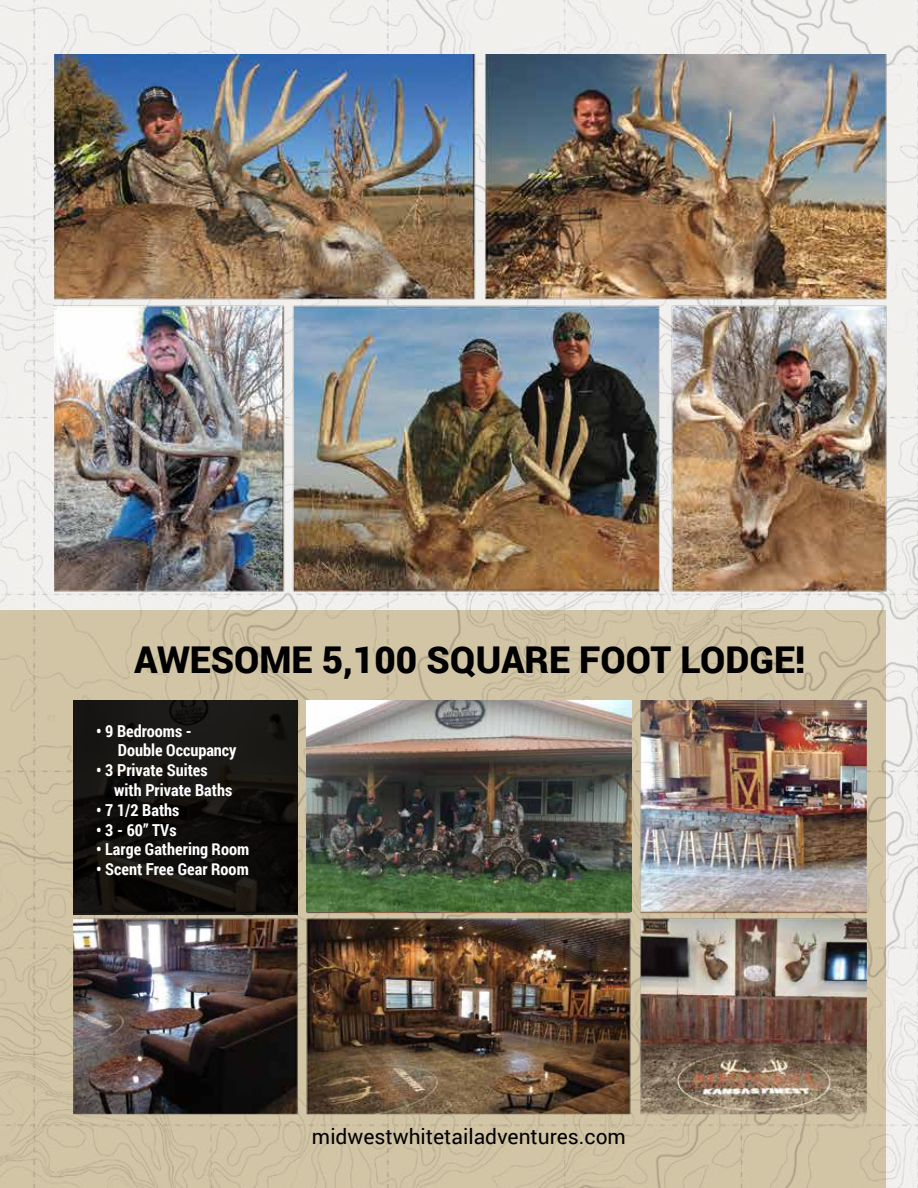
<style>
.page{position:relative;width:918px;height:1188px;background:#fff}
.page>*{position:absolute;margin:0;border:0;box-sizing:border-box;transform-origin:0 0}
.t1{font:900 36.9px "Roboto";color:#000}
.t2{font:21px "Roboto";color:#000}
.t3{font:700 16.5px/19.8px "Roboto Condensed";color:#fff}
</style>
<div class="page">
<img style="left:0;top:0;width:918px;height:1188px">
<svg style="left:0;top:610px;width:886px;height:578px;background:#cfc2a3"></svg>
<img style="left:54px;top:54px;width:864px;height:567px">
<img style="left:73px;top:700px;width:793px;height:414px">
<svg style="left:73px;top:700px;width:225px;height:215px;background:#13110f"></svg>
<img style="left:307px;top:700px;width:324px;height:212px">
<h1 class="t1" style="left:134px;top:634px;width:673px">AWESOME 5,100 SQUARE FOOT LODGE!</h1>
<p class="t3" style="left:118px;top:720px;width:120px;text-indent:-22px">• 9 Bedrooms -<br>Double Occupancy</p>
<p class="t3" style="left:114px;top:760px;width:120px;text-indent:-18px">• 3 Private Suites with Private Baths</p>
<p class="t3" style="left:96px;top:799px;width:85px">• 7 1/2 Baths</p>
<p class="t3" style="left:96px;top:819px;width:82px">• 3 - 60” TVs</p>
<p class="t3" style="left:96px;top:839px;width:155px">• Large Gathering Room</p>
<p class="t3" style="left:96px;top:859px;width:154px">• Scent Free Gear Room</p>
<p class="t2" style="left:312px;top:1122px;width:315px">midwestwhitetailadventures.com</p>
</div>
